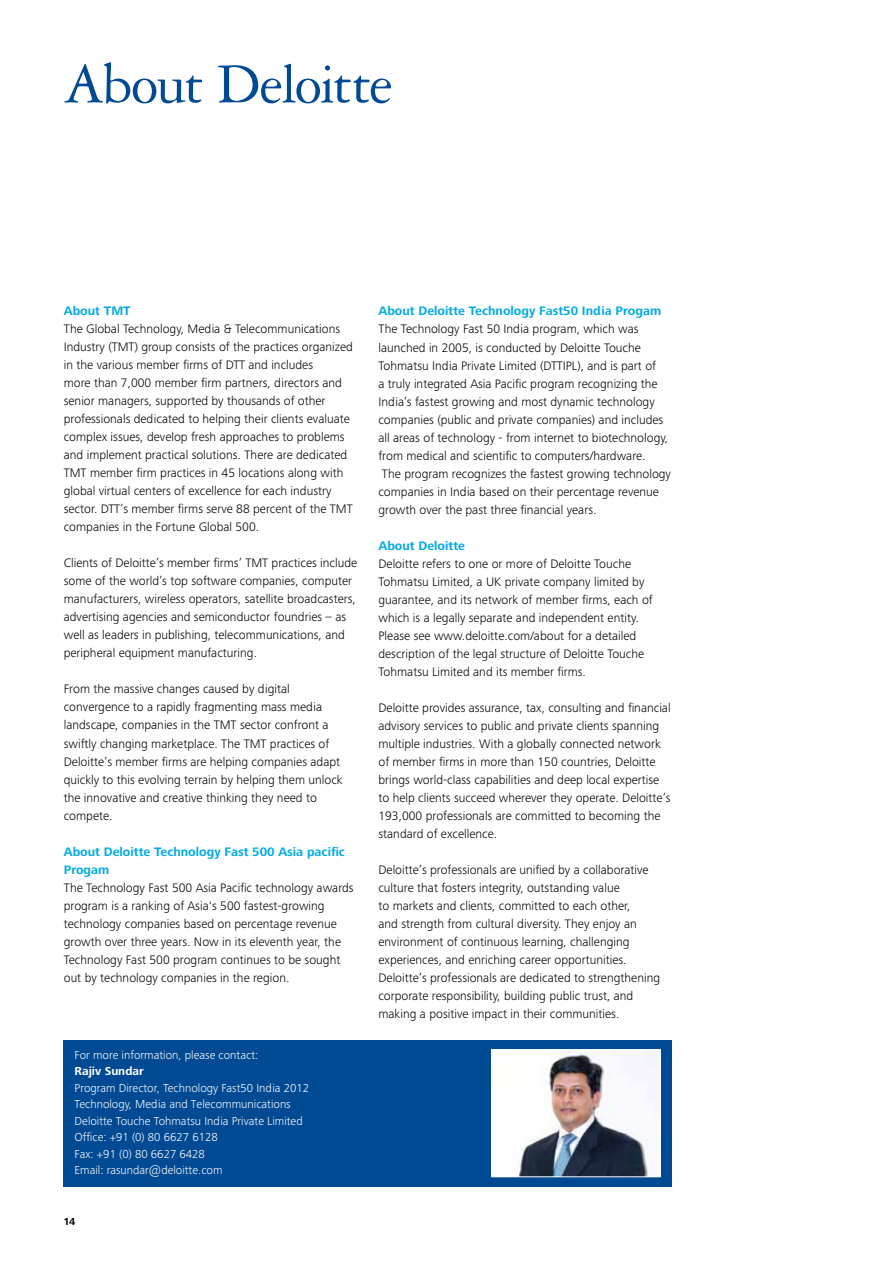
<style>
.page{position:relative;width:893px;height:1263px;background:#fff}
.page>*{position:absolute;margin:0;border:0;box-sizing:border-box;transform-origin:0 0}
.t1{font:60px "Garamond 3 LT Std";letter-spacing:-.035em;color:#004a94}
.t2{font:300 12.75px/18px "Frutiger Next Pro";color:#000}
.t3{font:700 12.75px/18px "Frutiger Next Pro";color:#00aae7}
.t4{font:300 12px/16.5px "Frutiger Next Pro";color:#fff}
.t5{font:700 12px "Frutiger Next Pro";color:#fff}
.t6{font:700 10.5px "Frutiger Next Pro";color:#000}
</style>
<div class="page">
<div style="left:63px;top:1040px;width:609px;height:146px;background:#004a94"></div>
<img style="left:494px;top:1051px;width:164px;height:124px">
<div style="left:492px;top:1049px;width:168px;height:128px;border:1px solid #fff"></div>
<h1 class="t1" style="left:64px;top:52px;width:330px">About Deloitte</h1>
<p class="t3" style="left:64px;top:302px;width:68px">About TMT</p>
<p class="t2" style="left:64px;top:320px;width:291px">The Global Technology, Media &amp; Telecommunications Industry (TMT) group consists of the practices organized in the various member firms of DTT and includes<br>more than 7,000 member firm partners, directors and senior managers, supported by thousands of other professionals dedicated to helping their clients evaluate complex issues, develop fresh approaches to problems and implement practical solutions. There are dedicated TMT member firm practices in 45 locations along with global virtual centers of excellence for each industry sector. DTT’s member firms serve 88 percent of the TMT companies in the Fortune Global 500.</p>
<p class="t2" style="left:64px;top:554px;width:295px">Clients of Deloitte’s member firms’ TMT practices include some of the world’s top software companies, computer manufacturers, wireless operators, satellite broadcasters, advertising agencies and semiconductor foundries – as well as leaders in publishing, telecommunications, and peripheral equipment manufacturing.</p>
<p class="t2" style="left:64px;top:680px;width:280px">From the massive changes caused by digital convergence to a rapidly fragmenting mass media landscape, companies in the TMT sector confront a swiftly changing marketplace. The TMT practices of Deloitte’s member firms are helping companies adapt quickly to this evolving terrain by helping them unlock the innovative and creative thinking they need to compete.</p>
<p class="t3" style="left:64px;top:842px;width:283px">About Deloitte Technology Fast 500 Asia pacific<br>Progam</p>
<p class="t2" style="left:64px;top:878px;width:291px">The Technology Fast 500 Asia Pacific technology awards program is a ranking of Asia's 500 fastest-growing technology companies based on percentage revenue growth over three years. Now in its eleventh year, the Technology Fast 500 program continues to be sought out by technology companies in the region.</p>
<p class="t4" style="left:75px;top:1046px;width:185px">For more information, please contact:</p>
<p class="t5" style="left:75px;top:1064px;width:71px">Rajiv Sundar</p>
<p class="t4" style="left:75px;top:1079px;width:236px">Program Director, Technology Fast50 India 2012<br>Technology, Media and Telecommunications Deloitte Touche Tohmatsu India Private Limited Office: +91 (0) 80 6627 6128<br>Fax: +91 (0) 80 6627 6428<br>Email: rasundar@deloitte.com</p>
<p class="t6" style="left:63px;top:1215px;width:13px">14</p>
<p class="t3" style="left:378px;top:302px;width:284px">About Deloitte Technology Fast50 India Progam</p>
<p class="t2" style="left:378px;top:320px;width:294px">The Technology Fast 50 India program, which was launched in 2005, is conducted by Deloitte Touche Tohmatsu India Private Limited (DTTIPL), and is part of<br>a truly integrated Asia Pacific program recognizing the India’s fastest growing and most dynamic technology companies (public and private companies) and includes all areas of technology - from internet to biotechnology, from medical and scientific to computers/hardware.<br>The program recognizes the fastest growing technology companies in India based on their percentage revenue growth over the past three financial years.</p>
<p class="t3" style="left:378px;top:536px;width:88px">About Deloitte</p>
<p class="t2" style="left:378px;top:554px;width:276px">Deloitte refers to one or more of Deloitte Touche Tohmatsu Limited, a UK private company limited by guarantee, and its network of member firms, each of which is a legally separate and independent entity.<br>Please see www.deloitte.com/about for a detailed description of the legal structure of Deloitte Touche Tohmatsu Limited and its member firms.</p>
<p class="t2" style="left:378px;top:698px;width:294px">Deloitte provides assurance, tax, consulting and financial advisory services to public and private clients spanning multiple industries. With a globally connected network of member firms in more than 150 countries, Deloitte brings world-class capabilities and deep local expertise to help clients succeed wherever they operate. Deloitte’s 193,000 professionals are committed to becoming the standard of excellence.</p>
<p class="t2" style="left:378px;top:860px;width:283px">Deloitte’s professionals are unified by a collaborative culture that fosters integrity, outstanding value<br>to markets and clients, committed to each other,<br>and strength from cultural diversity. They enjoy an environment of continuous learning, challenging experiences, and enriching career opportunities.<br>Deloitte’s professionals are dedicated to strengthening corporate responsibility, building public trust, and making a positive impact in their communities.</p>
</div>
